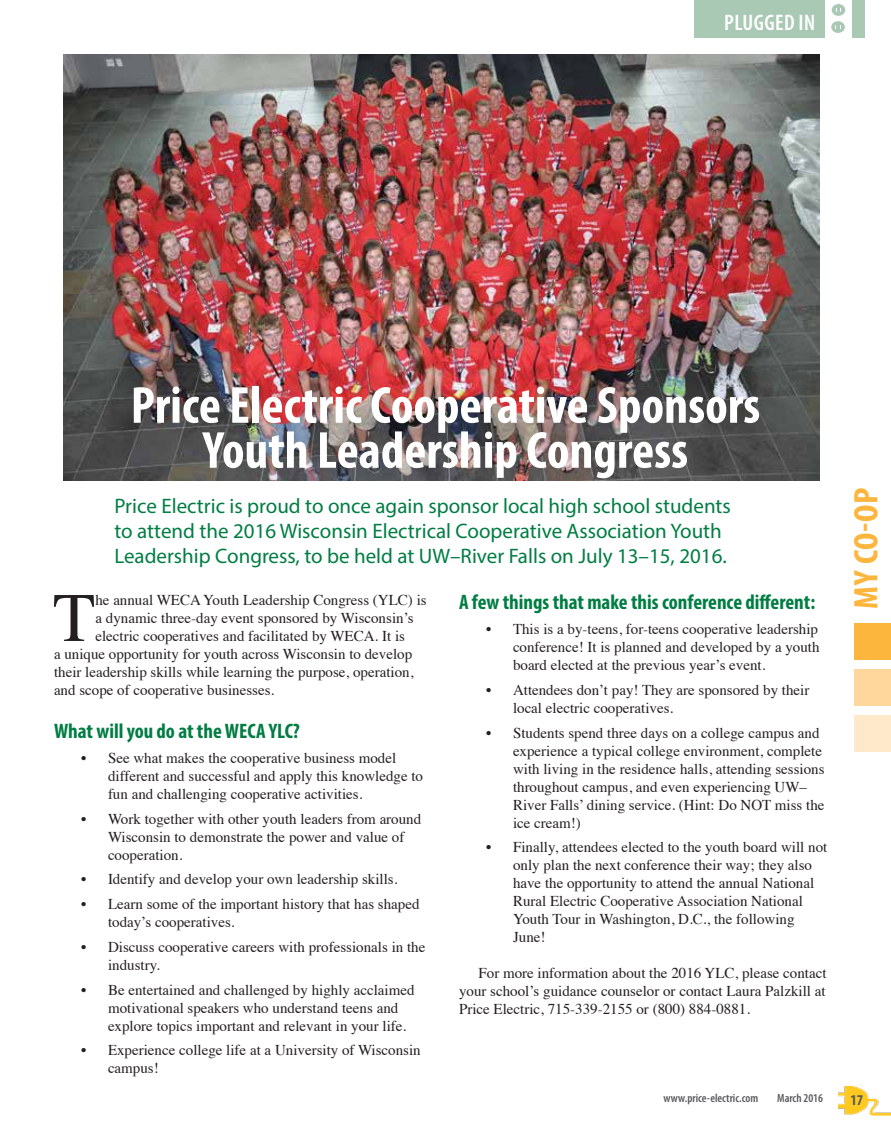
<style>
.page{position:relative;width:891px;height:1134px;background:#fff}
.page>*{position:absolute;margin:0;border:0;box-sizing:border-box;transform-origin:0 0}
.t1{font:69.45px "Times";color:#231f20}
.t2{font:700 condensed 52.5px/45px "Myriad Pro";color:#fff;text-align:center}
.t3{font:700 condensed 34.2px "Myriad Pro";color:#fcb53d;scale:1.05 1}
.t4{font:600 condensed 22.5px "Myriad Pro";letter-spacing:.02em;color:#fff}
.t5{font:21px/25.2px "Myriad Pro";color:#007d43}
.t6{font:700 condensed 21px "Myriad Pro";color:#007d43}
.t7{font:15px/18px "Times";color:#231f20}
.t8{font:700 condensed 15px "Myriad Pro";color:#58595b}
.t9{font:600 condensed 12px "Myriad Pro";color:#58595b}
</style>
<div class="page">
<img style="left:64px;top:54px;width:756px;height:426px">
<img style="left:839px;top:1086px;width:52px;height:30px">
<div style="left:854px;top:623px;width:37px;height:37px;background:#fcb53d"></div>
<div style="left:854px;top:669px;width:37px;height:37px;background:#ffd79c"></div>
<div style="left:854px;top:715px;width:37px;height:37px;background:#ffe9ca"></div>
<div style="left:694px;top:0;width:170px;height:37px;background:#aac9b4"></div>
<div style="left:825px;top:0;width:27px;height:38px;background:#fff"></div>
<div style="left:832px;top:4px;width:13px;height:12px;background:#aac9b4;border-radius:50%"></div>
<div style="left:831px;top:21px;width:14px;height:12px;background:#aac9b4;border-radius:50%"></div>
<h3 class="t4" style="left:724px;top:9px;width:93px">PLUGGED IN</h3>
<h2 class="t2" style="left:131px;top:382px;width:631px">Price Electric Cooperative Sponsors<br>Youth Leadership Congress</h2>
<h3 class="t5" style="left:114px;top:493px;width:618px">Price Electric is proud to once again sponsor local high school students to attend the 2016 Wisconsin Electrical Cooperative Association Youth<br>Leadership Congress, to be held at UW–River Falls on July 13–15, 2016.</h3>
<h1 class="t1" style="left:53px;top:553px;width:44px">T</h1>
<p class="t7" style="left:95px;top:590px;width:333px">he annual WECA Youth Leadership Congress (YLC) is</p>
<p class="t7" style="left:95px;top:608px;width:320px">a dynamic three-day event sponsored by Wisconsin’s</p>
<p class="t7" style="left:95px;top:626px;width:311px">electric cooperatives and facilitated by WECA. It is</p>
<p class="t7" style="left:54px;top:644px;width:360px">a unique opportunity for youth across Wisconsin to develop</p>
<p class="t7" style="left:54px;top:662px;width:361px">their leadership skills while learning the purpose, operation,</p>
<p class="t7" style="left:54px;top:680px;width:222px">and scope of cooperative businesses.</p>
<h3 class="t6" style="left:54px;top:718px;width:248px">What will you do at the WECA YLC?</h3>
<p class="t7" style="left:108px;top:748px;width:317px;text-indent:-27px">• See what makes the cooperative business model different and successful and apply this knowledge to fun and challenging cooperative activities.</p>
<p class="t7" style="left:108px;top:808px;width:315px;text-indent:-27px">• Work together with other youth leaders from around<br>Wisconsin to demonstrate the power and value of cooperation.</p>
<p class="t7" style="left:81px;top:869px;width:318px">• Identify and develop your own leadership skills.</p>
<p class="t7" style="left:108px;top:894px;width:313px;text-indent:-27px">• Learn some of the important history that has shaped today’s cooperatives.</p>
<p class="t7" style="left:108px;top:937px;width:319px;text-indent:-27px">• Discuss cooperative careers with professionals in the industry.</p>
<p class="t7" style="left:108px;top:979px;width:308px;text-indent:-27px">• Be entertained and challenged by highly acclaimed motivational speakers who understand teens and explore topics important and relevant in your life.</p>
<p class="t7" style="left:108px;top:1040px;width:314px;text-indent:-27px">• Experience college life at a University of Wisconsin campus!</p>
<h3 class="t6" style="left:459px;top:589px;width:358px">A few things that make this conference different:</h3>
<p class="t7" style="left:513px;top:619px;width:308px;text-align:justify;text-indent:-27px">• This is a by-teens, for-teens cooperative leadership conference! It is planned and developed by a youth board elected at the previous year’s event.</p>
<p class="t7" style="left:513px;top:680px;width:298px;text-indent:-27px">• Attendees don’t pay! They are sponsored by their local electric cooperatives.</p>
<p class="t7" style="left:513px;top:722px;width:313px;text-indent:-27px">• Students spend three days on a college campus and experience a typical college environment, complete with living in the residence halls, attending sessions throughout campus, and even experiencing UW– River Falls’ dining service. (Hint: Do NOT miss the ice cream!)</p>
<p class="t7" style="left:513px;top:837px;width:316px;text-indent:-27px">• Finally, attendees elected to the youth board will not only plan the next conference their way; they also have the opportunity to attend the annual National Rural Electric Cooperative Association National Youth Tour in Washington, D.C., the following June!</p>
<p class="t7" style="left:459px;top:963px;width:369px;text-align:justify;text-indent:20px">For more information about the 2016 YLC, please contact your school’s guidance counselor or contact Laura Palzkill at Price Electric, 715-339-2155 or (800) 884-0881.</p>
<h3 class="t3" style="left:845px;top:609px;width:117px;rotate:-90deg">MY CO-OP</h3>
<p class="t9" style="left:663px;top:1091px;width:96px">www.price-electric.com</p>
<p class="t9" style="left:777px;top:1091px;width:47px">March 2016</p>
<p class="t8" style="left:850px;top:1090px;width:14px">17</p>
</div>
